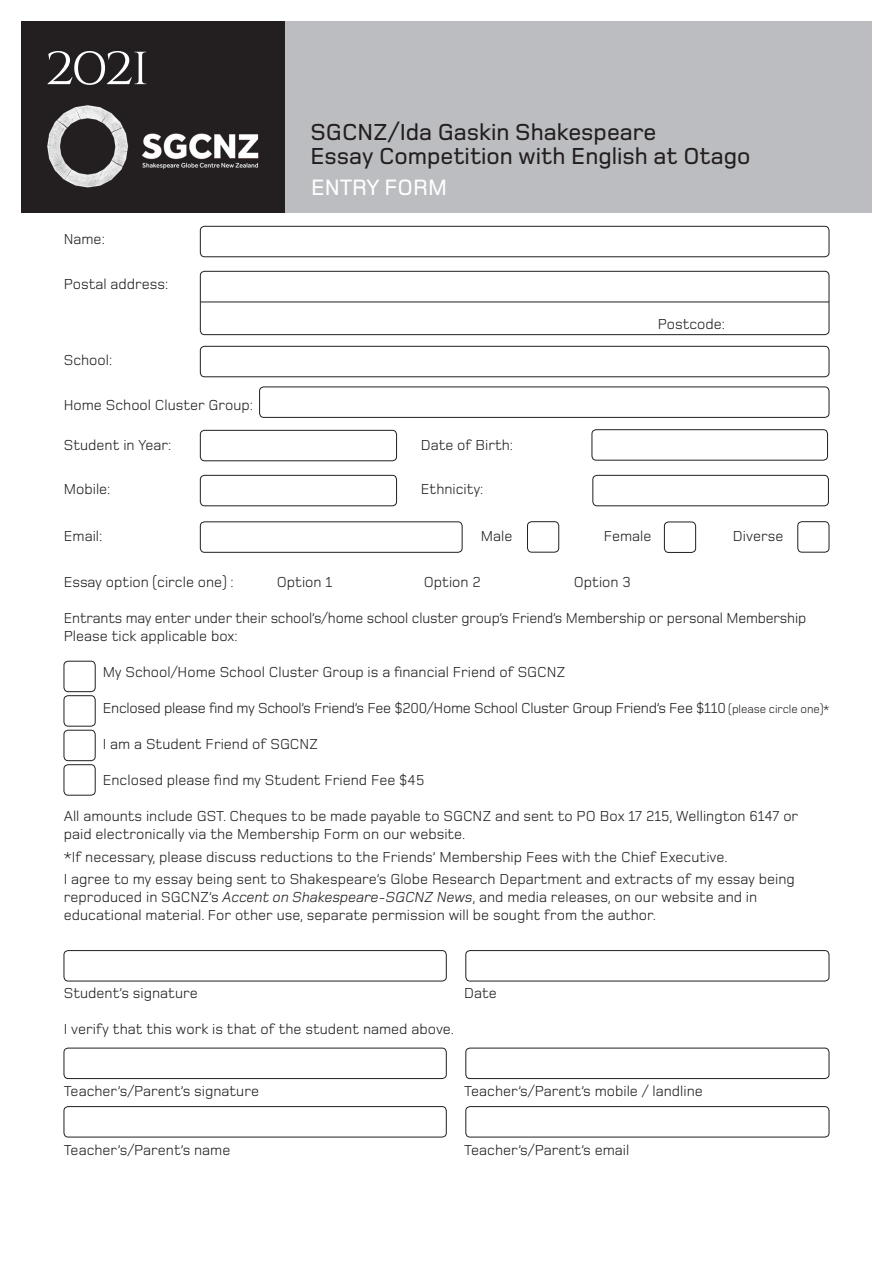
<style>
.page{position:relative;width:893px;height:1263px;background:#fff}
.page>*{position:absolute;margin:0;border:0;box-sizing:border-box;transform-origin:0 0}
.t1{font:54px "Cinzel Decorative";color:#fff}
.t2{font:500 24px/24px "Foundry Monoline";color:#231f20}
.t3{font:500 23.1px "Foundry Monoline";color:#fff}
.t4{font:15px/18px "Foundry Monoline";color:#231f20}
.t5{font:15px "Foundry Monoline";letter-spacing:-.02em;color:#231f20}
.s1{font-size:12px}
.s2{font-style:italic}
</style>
<div class="page">
<div style="left:200px;top:226px;width:629px;height:31px;border:1px solid #231f20;border-radius:4px"></div>
<div style="left:200px;top:271px;width:629px;height:64px;border:1px solid #231f20;border-radius:4px"></div>
<hr style="left:200px;top:302px;width:629px;height:1px;background:#231f20">
<div style="left:200px;top:346px;width:629px;height:31px;border:1px solid #231f20;border-radius:4px"></div>
<div style="left:259px;top:387px;width:570px;height:31px;border:1px solid #231f20;border-radius:4px"></div>
<div style="left:200px;top:430px;width:197px;height:31px;border:1px solid #231f20;border-radius:4px"></div>
<div style="left:592px;top:429px;width:236px;height:31px;border:1px solid #231f20;border-radius:4px"></div>
<div style="left:200px;top:475px;width:197px;height:31px;border:1px solid #231f20;border-radius:4px"></div>
<div style="left:593px;top:475px;width:236px;height:31px;border:1px solid #231f20;border-radius:4px"></div>
<div style="left:527px;top:521px;width:32px;height:31px;border:1px solid #231f20;border-radius:4px"></div>
<div style="left:798px;top:521px;width:31px;height:31px;border:1px solid #231f20;border-radius:4px"></div>
<div style="left:64px;top:661px;width:31px;height:31px;border:1px solid #231f20;border-radius:4px"></div>
<div style="left:64px;top:695px;width:31px;height:31px;border:1px solid #231f20;border-radius:4px"></div>
<div style="left:64px;top:730px;width:31px;height:31px;border:1px solid #231f20;border-radius:4px"></div>
<div style="left:64px;top:764px;width:31px;height:31px;border:1px solid #231f20;border-radius:4px"></div>
<div style="left:64px;top:950px;width:382px;height:31px;border:1px solid #231f20;border-radius:4px"></div>
<div style="left:466px;top:950px;width:363px;height:31px;border:1px solid #231f20;border-radius:4px"></div>
<div style="left:64px;top:1048px;width:382px;height:31px;border:1px solid #231f20;border-radius:4px"></div>
<div style="left:466px;top:1048px;width:363px;height:31px;border:1px solid #231f20;border-radius:4px"></div>
<div style="left:64px;top:1106px;width:382px;height:31px;border:1px solid #231f20;border-radius:4px"></div>
<div style="left:466px;top:1106px;width:363px;height:31px;border:1px solid #231f20;border-radius:4px"></div>
<div style="left:200px;top:522px;width:262px;height:30px;border:1px solid #231f20;border-radius:4px"></div>
<div style="left:664px;top:522px;width:32px;height:31px;border:1px solid #231f20;border-radius:4px"></div>
<div style="left:21px;top:21px;width:851px;height:192px;background:#bcbdc0"></div>
<div style="left:21px;top:21px;width:264px;height:192px;background:#231f20"></div>
<img style="left:47px;top:105px;width:212px;height:83px">
<h1 class="t1" style="left:44px;top:33px;width:107px">2021</h1>
<p class="t4" style="left:64px;top:230px;width:43px">Name:</p>
<p class="t4" style="left:64px;top:275px;width:106px">Postal address:</p>
<h2 class="t2" style="left:310px;top:120px;width:441px">SGCNZ/Ida Gaskin Shakespeare<br>Essay Competition with English at Otago</h2>
<h3 class="t3" style="left:311px;top:175px;width:138px">ENTRY FORM</h3>
<p class="t4" style="left:658px;top:315px;width:69px">Postcode:</p>
<p class="t4" style="left:64px;top:351px;width:50px">School:</p>
<p class="t4" style="left:64px;top:396px;width:191px">Home School Cluster Group:</p>
<p class="t4" style="left:64px;top:436px;width:109px">Student in Year:</p>
<p class="t4" style="left:421px;top:436px;width:94px">Date of Birth:</p>
<p class="t4" style="left:64px;top:480px;width:48px">Mobile:</p>
<p class="t4" style="left:421px;top:480px;width:64px">Ethnicity:</p>
<p class="t4" style="left:64px;top:527px;width:40px">Email:</p>
<p class="t4" style="left:481px;top:527px;width:33px">Male</p>
<p class="t4" style="left:604px;top:527px;width:49px">Female</p>
<p class="t4" style="left:733px;top:527px;width:52px">Diverse</p>
<p class="t4" style="left:64px;top:573px;width:171px">Essay option (circle one) :</p>
<p class="t4" style="left:277px;top:573px;width:57px">Option 1</p>
<p class="t4" style="left:424px;top:573px;width:58px">Option 2</p>
<p class="t4" style="left:574px;top:573px;width:58px">Option 3</p>
<p class="t4" style="left:64px;top:609px;width:744px">Entrants may enter under their school’s/home school cluster group’s Friend’s Membership or personal Membership<br>Please tick applicable box:</p>
<p class="t4" style="left:103px;top:663px;width:464px">My School/Home School Cluster Group is a financial Friend of SGCNZ</p>
<p class="t5" style="left:103px;top:700px;width:728px">Enclosed please find my School’s Friend’s Fee $200/Home School Cluster Group Friend’s Fee $110 <span class="s1">(please circle one)*</span></p>
<p class="t4" style="left:103px;top:735px;width:217px">I am a Student Friend of SGCNZ</p>
<p class="t4" style="left:103px;top:771px;width:323px">Enclosed please find my Student Friend Fee $45</p>
<p class="t4" style="left:64px;top:807px;width:736px">All amounts include GST. Cheques to be made payable to SGCNZ and sent to PO Box 17 215, Wellington 6147 or paid electronically via the Membership Form on our website.</p>
<p class="t4" style="left:64px;top:845px;width:733px;line-height:22.2px">*If necessary, please discuss reductions to the Friends’ Membership Fees with the Chief Executive.<br>I agree to my essay being sent to Shakespeare’s Globe Research Department and extracts of my essay being</p>
<p class="t4" style="left:64px;top:888px;width:695px">reproduced in SGCNZ’s <span class="s2">Accent on Shakespeare-SGCNZ News</span>, and media releases, on our website and in educational material. For other use, separate permission will be sought from the author.</p>
<p class="t4" style="left:64px;top:983px;width:135px">Student’s signature</p>
<p class="t4" style="left:464px;top:983px;width:34px">Date</p>
<p class="t4" style="left:64px;top:1019px;width:392px">I verify that this work is that of the student named above.</p>
<p class="t4" style="left:64px;top:1082px;width:197px">Teacher’s/Parent’s signature</p>
<p class="t4" style="left:464px;top:1082px;width:240px">Teacher’s/Parent’s mobile / landline</p>
<p class="t4" style="left:64px;top:1141px;width:168px">Teacher’s/Parent’s name</p>
<p class="t4" style="left:464px;top:1141px;width:167px">Teacher’s/Parent’s email</p>
</div>
